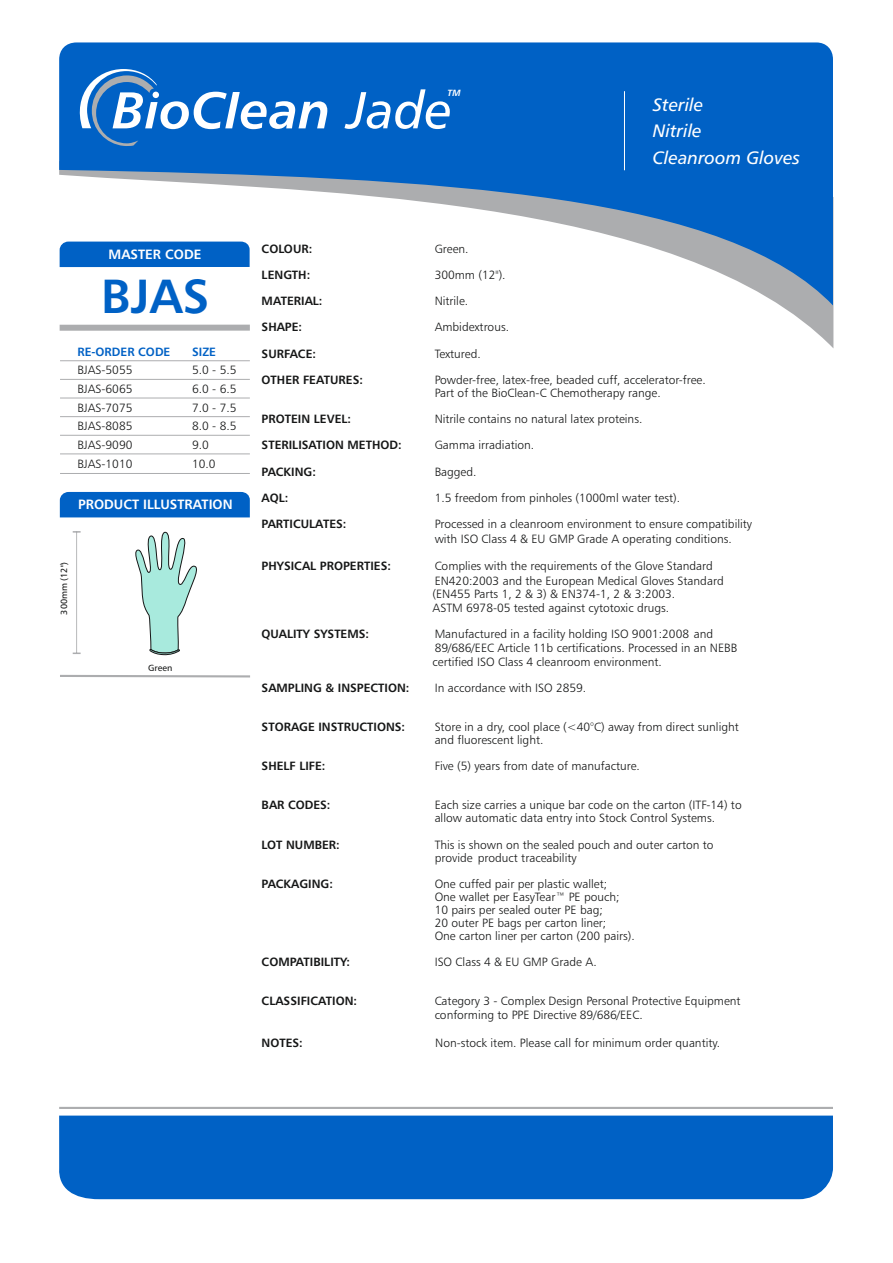
<style>
.page{position:relative;width:893px;height:1263px;background:#fff}
.page>*{position:absolute;margin:0;border:0;box-sizing:border-box;transform-origin:0 0}
.t1{font:52.2px "Humanist 777 BT Italic B";color:#fff}
.t2{font:48px "Humanist 777 BT Bold B";color:#0061c5}
.t3{font:18px/26.1px "Humanist 777 BT Italic B";color:#fff}
.t4{font:13.5px "Humanist 777 BT Bold B";color:#fff}
.t5{font:12px/12.9px "Humanist 777 BT Light B";color:#151616}
.t6{font:12px "Humanist 777 BT Bold B";color:#151616}
.t7{font:12px "Humanist 777 BT Bold B";color:#0061c5}
.t8{font:9px "Humanist 777 BT Roman B";color:#151616}
.t9{font:9px "Humanist 777 BT Bold Italic B";color:#fff}
</style>
<div class="page">
<svg style="left:59px;top:305px;width:774px;height:43px"></svg>
<div style="left:60px;top:325px;width:190px;height:6px;background:#acadaf"></div>
<svg style="left:60px;top:674px;width:190px;height:4px"></svg>
<svg style="left:59px;top:42px;width:774px;height:263px;fill:#0061c5"></svg>
<div style="left:60px;top:492px;width:190px;height:25px;background:#0061c5"></div>
<hr style="left:60px;top:360px;width:190px;height:1px;background:#acadaf">
<hr style="left:60px;top:379px;width:190px;height:1px;background:#acadaf">
<hr style="left:60px;top:398px;width:190px;height:1px;background:#acadaf">
<hr style="left:60px;top:416px;width:190px;height:1px;background:#acadaf">
<hr style="left:60px;top:435px;width:190px;height:1px;background:#acadaf">
<hr style="left:60px;top:453px;width:190px;height:1px;background:#acadaf">
<svg style="left:73px;top:531px;width:8px;height:123px"></svg>
<hr style="left:60px;top:473px;width:190px;height:1px;background:#acadaf">
<svg style="left:72px;top:69px;width:255px;height:77px"></svg>
<hr style="left:624px;top:91px;width:1px;height:79px;background:#fff">
<svg style="left:135px;top:532px;width:62px;height:123px"></svg>
<div style="left:59px;top:1115px;width:774px;height:84px;background:#0061c5"></div>
<hr style="left:59px;top:1107px;width:774px;height:2px;background:#acadaf">
<h1 class="t1" style="left:348px;top:89px;width:106px">Jade</h1>
<p class="t9" style="left:448px;top:89px;width:15px">TM</p>
<h3 class="t3" style="left:653px;top:94px;width:149px">Sterile<br>Nitrile<br>Cleanroom Gloves</h3>
<p class="t4" style="left:109px;top:249px;width:94px">MASTER CODE</p>
<h2 class="t2" style="left:101px;top:277px;width:110px">BJAS</h2>
<p class="t7" style="left:77px;top:346px;width:95px">RE-ORDER CODE</p>
<p class="t7" style="left:192px;top:346px;width:25px">SIZE</p>
<p class="t5" style="left:77px;top:365px;width:57px">BJAS-5055</p>
<p class="t5" style="left:192px;top:365px;width:46px">5.0 - 5.5</p>
<p class="t5" style="left:77px;top:383px;width:57px">BJAS-6065</p>
<p class="t5" style="left:192px;top:383px;width:46px">6.0 - 6.5</p>
<p class="t5" style="left:77px;top:402px;width:57px">BJAS-7075</p>
<p class="t5" style="left:192px;top:402px;width:46px">7.0 - 7.5</p>
<p class="t5" style="left:77px;top:421px;width:57px">BJAS-8085</p>
<p class="t5" style="left:192px;top:421px;width:46px">8.0 - 8.5</p>
<p class="t5" style="left:77px;top:439px;width:57px">BJAS-9090</p>
<p class="t5" style="left:192px;top:439px;width:18px">9.0</p>
<p class="t5" style="left:77px;top:458px;width:57px">BJAS-1010</p>
<p class="t5" style="left:192px;top:458px;width:25px">10.0</p>
<p class="t4" style="left:78px;top:499px;width:156px">PRODUCT ILLUSTRATION</p>
<p class="t8" style="left:60px;top:615px;width:54px;rotate:-90deg">300mm (12")</p>
<p class="t8" style="left:148px;top:664px;width:26px">Green</p>
<p class="t6" style="left:262px;top:244px;width:52px">COLOUR:</p>
<p class="t5" style="left:435px;top:243px;width:35px">Green.</p>
<p class="t6" style="left:262px;top:270px;width:50px">LENGTH:</p>
<p class="t5" style="left:435px;top:269px;width:72px">300mm (12").</p>
<p class="t6" style="left:262px;top:296px;width:62px">MATERIAL:</p>
<p class="t5" style="left:435px;top:296px;width:35px">Nitrile.</p>
<p class="t6" style="left:262px;top:322px;width:42px">SHAPE:</p>
<p class="t5" style="left:435px;top:322px;width:76px">Ambidextrous.</p>
<p class="t6" style="left:262px;top:349px;width:56px">SURFACE:</p>
<p class="t5" style="left:435px;top:348px;width:48px">Textured.</p>
<p class="t6" style="left:262px;top:375px;width:103px">OTHER FEATURES:</p>
<p class="t5" style="left:435px;top:374px;width:273px">Powder-free, latex-free, beaded cuff, accelerator-free.<br>Part of the BioClean-C Chemotherapy range.</p>
<p class="t6" style="left:262px;top:414px;width:91px">PROTEIN LEVEL:</p>
<p class="t5" style="left:435px;top:414px;width:209px">Nitrile contains no natural latex proteins.</p>
<p class="t6" style="left:262px;top:440px;width:141px">STERILISATION METHOD:</p>
<p class="t5" style="left:435px;top:440px;width:101px">Gamma irradiation.</p>
<p class="t6" style="left:262px;top:467px;width:56px">PACKING:</p>
<p class="t5" style="left:435px;top:466px;width:43px">Bagged.</p>
<p class="t6" style="left:262px;top:493px;width:28px">AQL:</p>
<p class="t5" style="left:435px;top:492px;width:247px">1.5 freedom from pinholes (1000ml water test).</p>
<p class="t6" style="left:262px;top:519px;width:86px">PARTICULATES:</p>
<p class="t5" style="left:435px;top:518px;width:319px;line-height:14.4px">Processed in a cleanroom environment to ensure compatibility with ISO Class 4 &amp; EU GMP Grade A operating conditions.</p>
<p class="t6" style="left:262px;top:561px;width:131px">PHYSICAL PROPERTIES:</p>
<p class="t5" style="left:433px;top:560px;width:293px;line-height:13.8px">Complies with the requirements of the Glove Standard EN420:2003 and the European Medical Gloves Standard (EN455 Parts 1, 2 &amp; 3) &amp; EN374-1, 2 &amp; 3:2003.<br>ASTM 6978-05 tested against cytotoxic drugs.</p>
<p class="t6" style="left:262px;top:629px;width:109px">QUALITY SYSTEMS:</p>
<p class="t5" style="left:433px;top:628px;width:306px;line-height:14px">Manufactured in a facility holding ISO 9001:2008 and<br>89/686/EEC Article 11b certifications. Processed in an NEBB certified ISO Class 4 cleanroom environment.</p>
<p class="t6" style="left:262px;top:683px;width:149px">SAMPLING &amp; INSPECTION:</p>
<p class="t5" style="left:435px;top:682px;width:153px">In accordance with ISO 2859.</p>
<p class="t6" style="left:262px;top:722px;width:145px">STORAGE INSTRUCTIONS:</p>
<p class="t5" style="left:435px;top:721px;width:306px">Store in a dry, cool place (&lt;40°C) away from direct sunlight and fluorescent light.</p>
<p class="t6" style="left:262px;top:761px;width:65px">SHELF LIFE:</p>
<p class="t5" style="left:435px;top:761px;width:207px">Five (5) years from date of manufacture.</p>
<p class="t6" style="left:262px;top:800px;width:70px">BAR CODES:</p>
<p class="t5" style="left:435px;top:800px;width:309px">Each size carries a unique bar code on the carton (ITF-14) to allow automatic data entry into Stock Control Systems.</p>
<p class="t6" style="left:262px;top:839px;width:80px">LOT NUMBER:</p>
<p class="t5" style="left:435px;top:839px;width:280px">This is shown on the sealed pouch and outer carton to provide product traceability</p>
<p class="t6" style="left:262px;top:879px;width:73px">PACKAGING:</p>
<p class="t5" style="left:435px;top:878px;width:202px">One cuffed pair per plastic wallet;<br>One wallet per EasyTear™ PE pouch; 10 pairs per sealed outer PE bag;<br>20 outer PE bags per carton liner;<br>One carton liner per carton (200 pairs).</p>
<p class="t6" style="left:262px;top:957px;width:90px">COMPATIBILITY:</p>
<p class="t5" style="left:435px;top:956px;width:164px">ISO Class 4 &amp; EU GMP Grade A.</p>
<p class="t6" style="left:262px;top:996px;width:97px">CLASSIFICATION:</p>
<p class="t5" style="left:435px;top:994px;width:307px;line-height:14.4px">Category 3 - Complex Design Personal Protective Equipment conforming to PPE Directive 89/686/EEC.</p>
<p class="t6" style="left:262px;top:1037px;width:43px">NOTES:</p>
<p class="t5" style="left:435px;top:1037px;width:286px">Non-stock item. Please call for minimum order quantity.</p>
</div>
